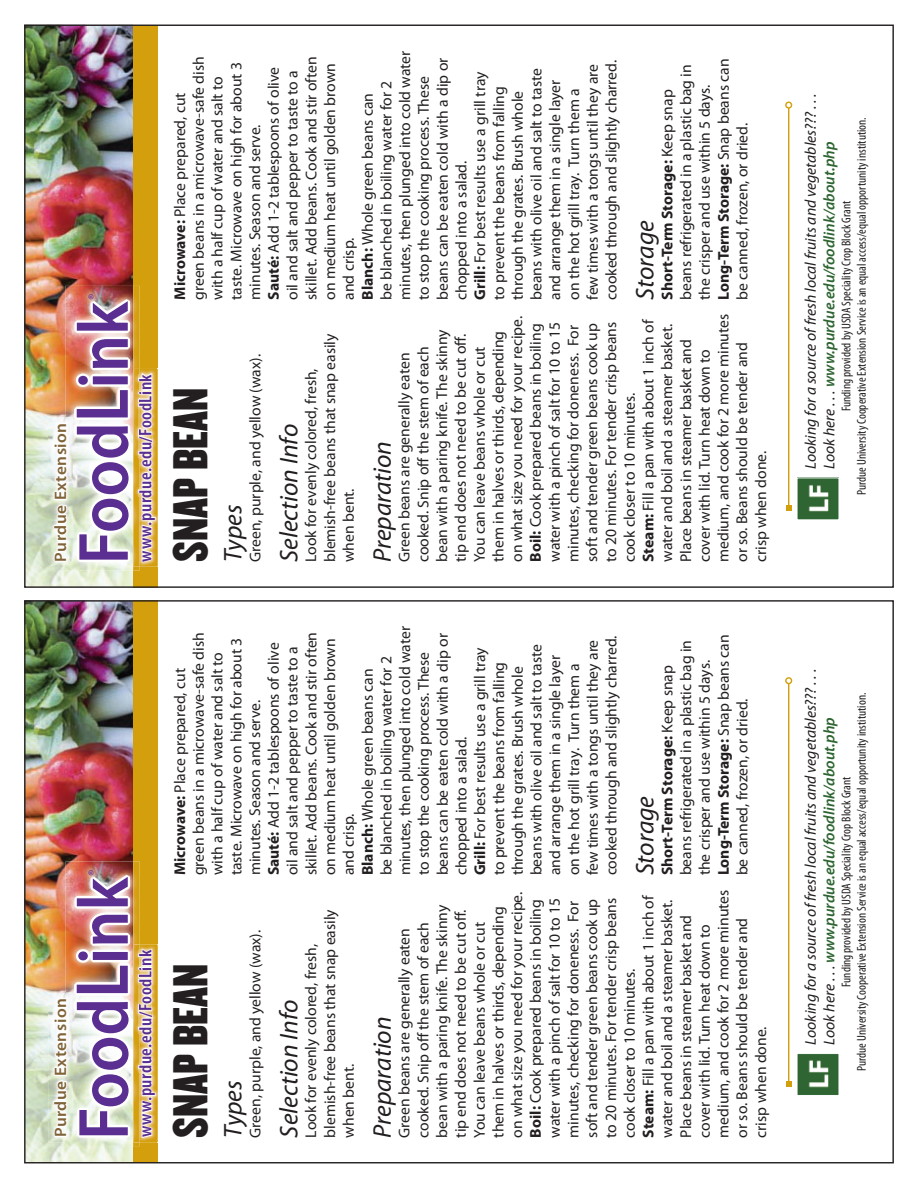
<style>
.page{position:relative;width:918px;height:1188px;background:#fff}
.page>*{position:absolute;margin:0;border:0;box-sizing:border-box;transform-origin:0 0}
.t1{font:600 71.7px "Myriad Pro";color:#5b2e91;scale:.9 1}
.t2{font:42.6px "Champion HTF Welterweight";color:#231f20}
.t3{font:italic 25.65px "Myriad Pro";color:#231f20}
.t4{font:600 condensed 18.15px "Myriad Pro";letter-spacing:.03em;color:#5b2e91;scale:1.06 1}
.t5{font:600 16.65px "Myriad Pro";letter-spacing:.03em;color:#806339;scale:1.04 1}
.t6{font:15.6px/18.8px "Myriad Pro";color:#231f20}
.t7{font:italic 15.6px/18.8px "Myriad Pro";color:#231f20}
.t8{font:15.45px "Myriad Pro";color:#5b2e91}
.t9{font:condensed 12.75px/15.3px "Myriad Pro";color:#231f20;text-align:center}
.s1{font-size:75.75px}
.s2{color:#5c2f92}
.s3{font-weight:700}
.s4{font-weight:600;color:#2e6532}
</style>
<div class="page">
<img style="left:26px;top:602px;width:107px;height:559px">
<div style="left:133px;top:600px;width:25px;height:563px;background:#d49f0c"></div>
<img style="left:140px;top:945px;width:18px;height:197px">
<img style="left:66px;top:862px;width:67px;height:284px">
<img style="left:133px;top:862px;width:7px;height:284px">
<svg style="left:138px;top:949px;width:18px;height:190px;background:#efdaab"></svg>
<img style="left:48px;top:993px;width:25px;height:149px">
<img style="left:52px;top:868px;width:80px;height:272px">
<hr style="left:788px;top:684px;width:1px;height:400px;background:#d49f0c">
<svg style="left:786px;top:1081px;width:6px;height:5px"></svg>
<div style="left:785px;top:677px;width:7px;height:7px;border:1px solid #d49f0c;border-radius:50%"></div>
<img style="left:799px;top:1055px;width:38px;height:39px">
<div style="left:797px;top:1053px;width:42px;height:43px;border:1px solid #fff"></div>
<img style="left:26px;top:27px;width:107px;height:559px">
<div style="left:133px;top:25px;width:25px;height:563px;background:#d49f0c"></div>
<img style="left:140px;top:369px;width:18px;height:198px">
<img style="left:66px;top:286px;width:67px;height:285px">
<img style="left:133px;top:286px;width:7px;height:285px">
<svg style="left:138px;top:373px;width:18px;height:190px;background:#efdbac"></svg>
<img style="left:48px;top:417px;width:25px;height:150px">
<img style="left:52px;top:293px;width:80px;height:271px">
<hr style="left:788px;top:108px;width:1px;height:400px;background:#d49f0c">
<svg style="left:786px;top:505px;width:6px;height:6px"></svg>
<div style="left:785px;top:102px;width:7px;height:7px;border:1px solid #d49f0c;border-radius:50%"></div>
<img style="left:799px;top:480px;width:38px;height:38px">
<p class="t5" style="left:51px;top:562px;width:135px;rotate:-90deg">Purdue Extension</p>
<p class="t8" style="left:88px;top:300px;width:8px;rotate:-90deg">®</p>
<h1 class="t1" style="left:61px;top:564px;width:293px;rotate:-90deg">Food<span class="s1">L</span>ink</h1>
<p class="t4" style="left:135px;top:459px;width:82px;rotate:-90deg">d <span class="s2">/</span>F <span class="s2">d</span>Li k</p>
<p class="t4" style="left:135px;top:562px;width:171px;rotate:-90deg">www.pur ue.e u oo n</p>
<p class="t4" style="left:135px;top:498px;width:9px;rotate:-90deg">d</p>
<p class="t6" style="left:171px;top:300px;width:251px;rotate:-90deg"><span class="s3">Microwave:</span> Place prepared, cut<br>green beans in a microwave-safe dish with a half cup of water and salt to taste. Microwave on high for about 3 minutes. Season and serve.<br><span class="s3">Sauté:</span> Add 1-2 tablespoons of olive oil and salt and pepper to taste to a skillet. Add beans. Cook and stir often on medium heat until golden brown and crisp.<br><span class="s3">Blanch:</span> Whole green beans can<br>be blanched in boiling water for 2 minutes, then plunged into cold water to stop the cooking process. These beans can be eaten cold with a dip or chopped into a salad.<br><span class="s3">Grill:</span> For best results use a grill tray<br>to prevent the beans from falling through the grates. Brush whole beans with olive oil and salt to taste and arrange them in a single layer<br>on the hot grill tray. Turn them a<br>few times with a tongs until they are cooked through and slightly charred.</p>
<p class="t6" style="left:659px;top:300px;width:243px;rotate:-90deg"><span class="s3">Short-Term Storage:</span> Keep snap beans refrigerated in a plastic bag in the crisper and use within 5 days.<br><span class="s3">Long-Term Storage:</span> Snap beans can be canned, frozen, or dried.</p>
<h3 class="t3" style="left:635px;top:300px;width:81px;rotate:-90deg">Storage</h3>
<h2 class="t2" style="left:173px;top:562px;width:176px;rotate:-90deg">SNAP BEAN</h2>
<p class="t6" style="left:247px;top:562px;width:209px;rotate:-90deg">Green, purple, and yellow (wax).</p>
<h3 class="t3" style="left:223px;top:562px;width:59px;rotate:-90deg">Types</h3>
<p class="t6" style="left:303px;top:562px;width:230px;rotate:-90deg">Look for evenly colored, fresh, blemish-free beans that snap easily when bent.</p>
<h3 class="t3" style="left:279px;top:562px;width:139px;rotate:-90deg">Selection Info</h3>
<p class="t6" style="left:396px;top:562px;width:250px;rotate:-90deg">Green beans are generally eaten cooked. Snip off the stem of each bean with a paring knife. The skinny tip end does not need to be cut off.<br>You can leave beans whole or cut them in halves or thirds, depending on what size you need for your recipe.<br><span class="s3">Boil:</span> Cook prepared beans in boiling water with a pinch of salt for 10 to 15 minutes, checking for doneness. For soft and tender green beans cook up to 20 minutes. For tender crisp beans cook closer to 10 minutes.<br><span class="s3">Steam:</span> Fill a pan with about 1 inch of water and boil and a steamer basket.<br>Place beans in steamer basket and cover with lid. Turn heat down to medium, and cook for 2 more minutes or so. Beans should be tender and crisp when done.</p>
<h3 class="t3" style="left:373px;top:562px;width:123px;rotate:-90deg">Preparation</h3>
<p class="t5" style="left:51px;top:1137px;width:135px;rotate:-90deg">Purdue Extension</p>
<p class="t8" style="left:88px;top:876px;width:8px;rotate:-90deg">®</p>
<h1 class="t1" style="left:61px;top:1140px;width:293px;rotate:-90deg">Food<span class="s1">L</span>ink</h1>
<p class="t4" style="left:135px;top:1035px;width:82px;rotate:-90deg">d <span class="s2">/</span>F <span class="s2">d</span>Li k</p>
<p class="t4" style="left:135px;top:1137px;width:171px;rotate:-90deg">www.pur ue.e u oo n</p>
<p class="t4" style="left:135px;top:1073px;width:9px;rotate:-90deg">d</p>
<p class="t6" style="left:171px;top:875px;width:251px;rotate:-90deg"><span class="s3">Microwave:</span> Place prepared, cut<br>green beans in a microwave-safe dish with a half cup of water and salt to taste. Microwave on high for about 3 minutes. Season and serve.<br><span class="s3">Sauté:</span> Add 1-2 tablespoons of olive oil and salt and pepper to taste to a skillet. Add beans. Cook and stir often on medium heat until golden brown and crisp.<br><span class="s3">Blanch:</span> Whole green beans can<br>be blanched in boiling water for 2 minutes, then plunged into cold water to stop the cooking process. These beans can be eaten cold with a dip or chopped into a salad.<br><span class="s3">Grill:</span> For best results use a grill tray<br>to prevent the beans from falling through the grates. Brush whole beans with olive oil and salt to taste and arrange them in a single layer<br>on the hot grill tray. Turn them a<br>few times with a tongs until they are cooked through and slightly charred.</p>
<p class="t6" style="left:659px;top:875px;width:243px;rotate:-90deg"><span class="s3">Short-Term Storage:</span> Keep snap beans refrigerated in a plastic bag in the crisper and use within 5 days.<br><span class="s3">Long-Term Storage:</span> Snap beans can be canned, frozen, or dried.</p>
<h3 class="t3" style="left:635px;top:875px;width:81px;rotate:-90deg">Storage</h3>
<h2 class="t2" style="left:173px;top:1138px;width:176px;rotate:-90deg">SNAP BEAN</h2>
<p class="t6" style="left:247px;top:1138px;width:209px;rotate:-90deg">Green, purple, and yellow (wax).</p>
<h3 class="t3" style="left:223px;top:1138px;width:59px;rotate:-90deg">Types</h3>
<p class="t6" style="left:303px;top:1138px;width:230px;rotate:-90deg">Look for evenly colored, fresh, blemish-free beans that snap easily when bent.</p>
<h3 class="t3" style="left:279px;top:1138px;width:139px;rotate:-90deg">Selection Info</h3>
<p class="t6" style="left:396px;top:1138px;width:250px;rotate:-90deg">Green beans are generally eaten cooked. Snip off the stem of each bean with a paring knife. The skinny tip end does not need to be cut off.<br>You can leave beans whole or cut them in halves or thirds, depending on what size you need for your recipe.<br><span class="s3">Boil:</span> Cook prepared beans in boiling water with a pinch of salt for 10 to 15 minutes, checking for doneness. For soft and tender green beans cook up to 20 minutes. For tender crisp beans cook closer to 10 minutes.<br><span class="s3">Steam:</span> Fill a pan with about 1 inch of water and boil and a steamer basket.<br>Place beans in steamer basket and cover with lid. Turn heat down to medium, and cook for 2 more minutes or so. Beans should be tender and crisp when done.</p>
<h3 class="t3" style="left:373px;top:1138px;width:123px;rotate:-90deg">Preparation</h3>
<p class="t7" style="left:802px;top:469px;width:377px;rotate:-90deg">Looking for a source of fresh local fruits and vegetables??? . . .<br>Look here . . . <span class="s4">www.purdue.edu/foodlink/about.php</span></p>
<p class="t9" style="left:839px;top:495px;width:380px;rotate:-90deg">Funding provided by USDA Speciality Crop Block Grant<br>Purdue University Cooperative Extension Service is an equal access/equal opportunity institution.</p>
<p class="t7" style="left:802px;top:1045px;width:377px;rotate:-90deg">Looking for a source of fresh local fruits and vegetables??? . . .<br>Look here . . . <span class="s4">www.purdue.edu/foodlink/about.php</span></p>
<p class="t9" style="left:839px;top:1071px;width:380px;rotate:-90deg">Funding provided by USDA Speciality Crop Block Grant<br>Purdue University Cooperative Extension Service is an equal access/equal opportunity institution.</p>
</div>
